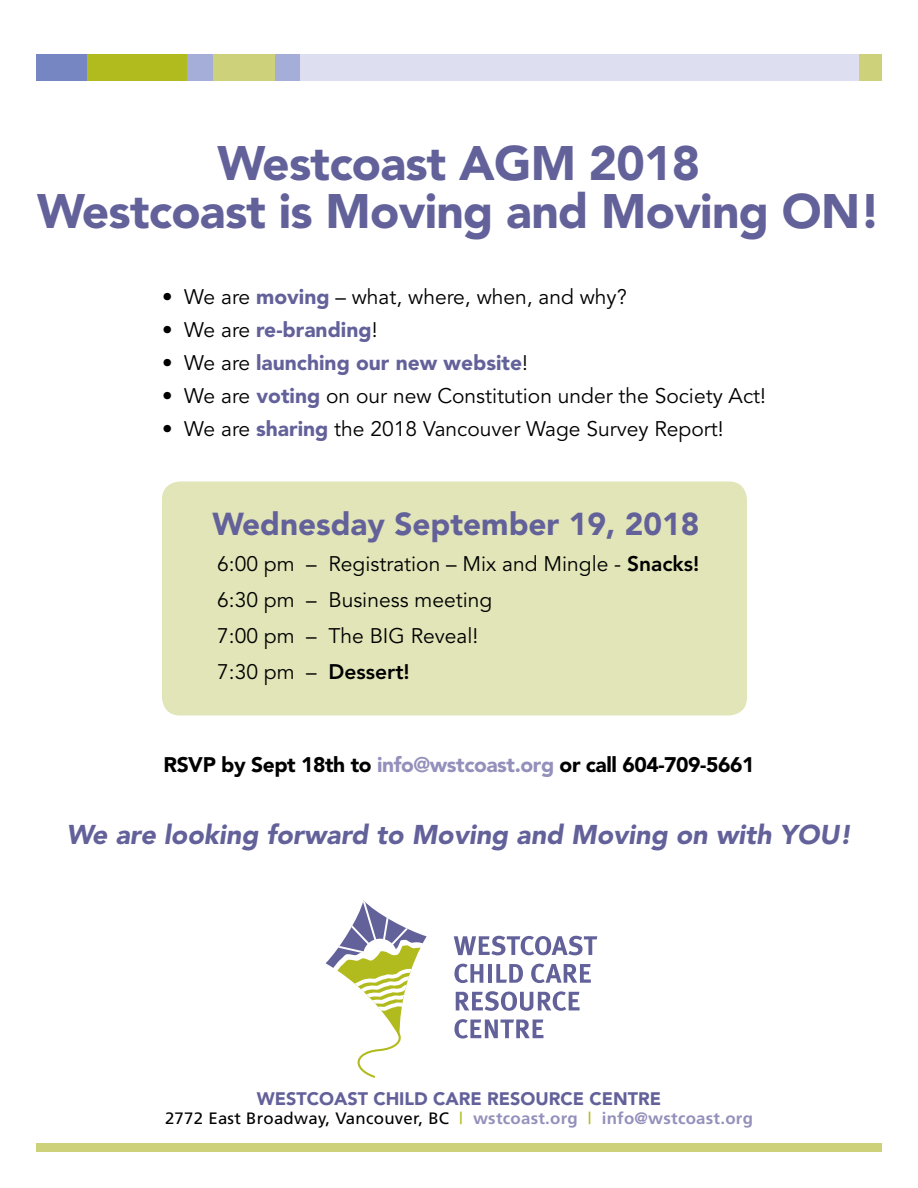
<style>
.page{position:relative;width:918px;height:1188px;background:#fff}
.page>*{position:absolute;margin:0;border:0;box-sizing:border-box;transform-origin:0 0}
.t1{font:900 48px/48px "Avenir";letter-spacing:-.015em;color:#63619a;text-align:center}
.t2{font:900 31.5px "Avenir";color:#63619a}
.t3{font:italic 900 27px "Avenir";color:#63619a}
.t4{font:21px/36px "Avenir";color:#000}
.t5{font:900 21px "Avenir";letter-spacing:-.02em;color:#000}
.t6{font:900 21px "Avenir";color:#63619a}
.t7{font:900 18px "Avenir";color:#63619a}
.t8{font:16.5px "Frutiger";letter-spacing:.015em;color:#000}
.s1{font-weight:900;color:#63619a}
.s2{font-weight:400;color:#000}
.s3{font-weight:800}
.s4{color:#9391bb}
.s5{color:#b2bb1e}
.s6{font-weight:700;color:#9391bb}
</style>
<div class="page">
<div style="left:36px;top:1143px;width:846px;height:9px;background:#cdd27a"></div>
<svg style="left:326px;top:900px;width:101px;height:178px"></svg>
<svg style="left:454px;top:936px;width:143px;height:19px"></svg>
<svg style="left:454px;top:964px;width:29px;height:19px"></svg>
<hr style="left:488px;top:964px;width:4px;height:19px;background:#63619a">
<svg style="left:496px;top:964px;width:27px;height:19px"></svg>
<svg style="left:531px;top:964px;width:60px;height:19px"></svg>
<svg style="left:456px;top:991px;width:124px;height:20px"></svg>
<svg style="left:454px;top:1019px;width:89px;height:20px"></svg>
<div style="left:300px;top:54px;width:560px;height:27px;background:#dddff0"></div>
<div style="left:860px;top:54px;width:22px;height:27px;background:#cdd27a"></div>
<div style="left:86px;top:54px;width:101px;height:27px;background:#b2bb1e"></div>
<div style="left:36px;top:54px;width:50px;height:27px;background:#7686c2"></div>
<div style="left:212px;top:54px;width:64px;height:27px;background:#cdd27a"></div>
<div style="left:187px;top:54px;width:25px;height:27px;background:#a5aed8"></div>
<div style="left:276px;top:54px;width:24px;height:27px;background:#a5aed8"></div>
<div style="left:162px;top:482px;width:585px;height:234px;background:#e2e5b7;border-radius:18px"></div>
<h1 class="t1" style="left:37px;top:139px;width:845px">Westcoast AGM 2018<br>Westcoast is Moving and Moving ON!</h1>
<p class="t4" style="left:162px;top:279px;width:466px">• We are <span class="s1">moving</span> – what, where, when, and why?</p>
<p class="t6" style="left:162px;top:317px;width:217px"><span class="s2">• We are</span> re-branding<span class="s2">!</span></p>
<p class="t6" style="left:162px;top:350px;width:367px"><span class="s2">• We are</span> launching our new website<span class="s2">!</span></p>
<p class="t4" style="left:162px;top:378px;width:605px">• We are <span class="s1">voting</span> on our new Constitution under the Society Act!</p>
<p class="t4" style="left:162px;top:411px;width:563px">• We are <span class="s1">sharing</span> the 2018 Vancouver Wage Survey Report!</p>
<h2 class="t2" style="left:212px;top:505px;width:488px">Wednesday September 19, 2018</h2>
<p class="t4" style="left:217px;top:547px;width:484px">6:00 pm – Registration – Mix and Mingle - <span class="s3">Snacks!<br></span>6:30 pm – Business meeting<br>7:00 pm – The BIG Reveal!<br>7:30 pm – <span class="s3">Dessert!</span></p>
<p class="t5" style="left:163px;top:752px;width:593px">RSVP by Sept 18th to <span class="s4">info@wstcoast.org</span> or call 604-709-5661</p>
<p class="t3" style="left:66px;top:818px;width:787px">We are looking forward to Moving and Moving on with YOU!</p>
<p class="t7" style="left:257px;top:1088px;width:406px">WESTCOAST CHILD CARE RESOURCE CENTRE</p>
<p class="t8" style="left:165px;top:1109px;width:589px">2772 East Broadway, Vancouver, BC <span class="s5">|</span> <span class="s6">wstcoast.org</span> <span class="s5">|</span> <span class="s6">info@wstcoast.org</span></p>
</div>
